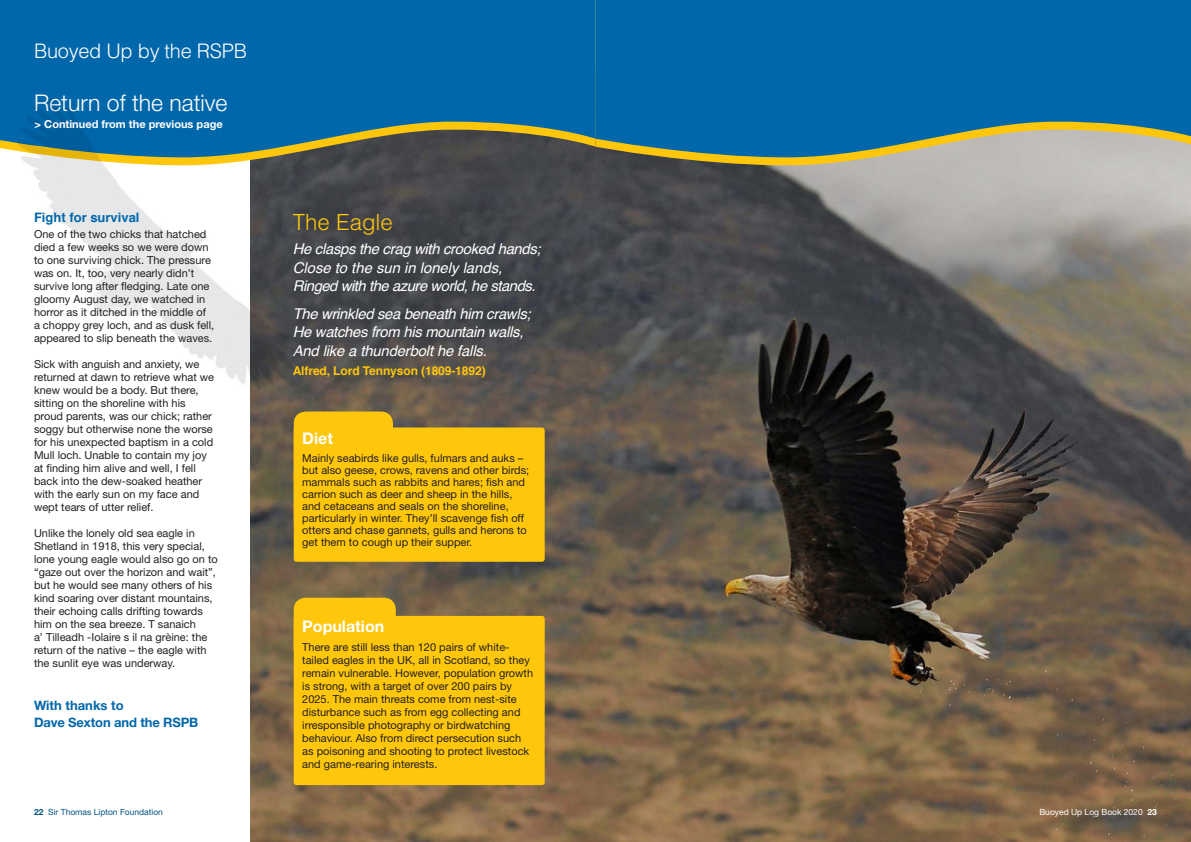
<style>
.page{position:relative;width:1191px;height:842px;background:#fff}
.page>*{position:absolute;margin:0;border:0;box-sizing:border-box;transform-origin:0 0}
.t1{font:300 23px "Helvetica Neue";color:#fff}
.t2{font:300 22.3px "Helvetica";color:#fec70c}
.t3{font:300 20px "Helvetica";letter-spacing:-.015em;color:#fff}
.t4{font:700 16px "Helvetica Neue";color:#fff}
.t5{font:italic 14.8px/18.5px "Helvetica";letter-spacing:-.02em;color:#fff}
.t6{font:700 13px/17px "Helvetica Neue";letter-spacing:-.01em;color:#0067aa}
.t7{font:700 13px "Helvetica";color:#0067aa}
.t8{font:700 12.1px "Helvetica";letter-spacing:-.01em;color:#fec70c}
.t9{font:11px/13px "Helvetica Neue";color:#231f20}
.t10{font:700 11px "Helvetica Neue";color:#fff}
.t11{font:8.5px "Helvetica Neue";color:#015381}
.t12{font:8.5px "Helvetica Neue";color:#fff}
.s1{font-weight:700}
</style>
<div class="page">
<img style="left:250px;top:165px;width:941px;height:677px">
<svg style="left:312px;top:157px;width:283px;height:8px;background:#45454a"></svg>
<svg style="left:595px;top:157px;width:596px;height:8px;background:#b6a87b"></svg>
<svg style="left:0;top:0;width:595px;height:157px;background:#0d679d"></svg>
<svg style="left:595px;top:0;width:596px;height:157px;background:#1670a4"></svg>
<div style="left:294px;top:598px;width:102px;height:65px;background:#fec70c;border-radius:12px"></div>
<div style="left:294px;top:616px;width:250px;height:169px;background:#fec70c;border-radius:3px"></div>
<div style="left:294px;top:411px;width:99px;height:122px;background:#fec70c;border-radius:12px"></div>
<div style="left:294px;top:427px;width:250px;height:135px;background:#fec70c;border-radius:3px"></div>
<img style="left:0;top:94px;width:312px;height:302px">
<h3 class="t3" style="left:34px;top:39px;width:214px">Buoyed Up by the RSPB</h3>
<h1 class="t1" style="left:34px;top:89px;width:195px">Return of the native</h1>
<p class="t10" style="left:35px;top:117px;width:190px">&gt; Continued from the previous page</p>
<p class="t7" style="left:34px;top:207px;width:107px">Fight for survival</p>
<p class="t9" style="left:34px;top:228px;width:182px">One of the two chicks that hatched died a few weeks so we were down to one surviving chick. The pressure was on. It, too, very nearly didn’t survive long after fledging. Late one gloomy August day, we watched in horror as it ditched in the middle of a choppy grey loch, and as dusk fell, appeared to slip beneath the waves.</p>
<p class="t9" style="left:34px;top:358px;width:182px">Sick with anguish and anxiety, we returned at dawn to retrieve what we knew would be a body. But there, sitting on the shoreline with his proud parents, was our chick; rather soggy but otherwise none the worse for his unexpected baptism in a cold Mull loch. Unable to contain my joy at finding him alive and well, I fell back into the dew-soaked heather with the early sun on my face and wept tears of utter relief.</p>
<p class="t9" style="left:34px;top:527px;width:185px">Unlike the lonely old sea eagle in Shetland in 1918, this very special, lone young eagle would also go on to “gaze out over the horizon and wait”, but he would see many others of his kind soaring over distant mountains, their echoing calls drifting towards him on the sea breeze. Tủsanaich<br>a’ Tilleadh -Iolaire sủil na grèine: the return of the native – the eagle with the sunlit eye was underway.</p>
<p class="t6" style="left:34px;top:697px;width:166px">With thanks to<br>Dave Sexton and the RSPB</p>
<h2 class="t2" style="left:293px;top:208px;width:102px">The Eagle</h2>
<h3 class="t5" style="left:293px;top:240px;width:249px">He clasps the crag with crooked hands;<br>Close to the sun in lonely lands,<br>Ringed with the azure world, he stands.</h3>
<h3 class="t5" style="left:293px;top:305px;width:239px">The wrinkled sea beneath him crawls;<br>He watches from his mountain walls,<br>And like a thunderbolt he falls.</h3>
<p class="t8" style="left:293px;top:360px;width:194px">Alfred, Lord Tennyson (1809-1892)</p>
<h3 class="t4" style="left:302px;top:428px;width:32px">Diet</h3>
<p class="t9" style="left:302px;top:451px;width:228px;line-height:12px">Mainly seabirds like gulls, fulmars and auks – but also geese, crows, ravens and other birds; mammals such as rabbits and hares; fish and carrion such as deer and sheep in the hills, and cetaceans and seals on the shoreline, particularly in winter. They’ll scavenge fish off otters and chase gannets, gulls and herons to get them to cough up their supper.</p>
<h3 class="t4" style="left:302px;top:617px;width:84px">Population</h3>
<p class="t9" style="left:302px;top:640px;width:232px">There are still less than 120 pairs of white&shy;tailed eagles in the UK, all in Scotland, so they remain vulnerable. However, population growth is strong, with a target of over 200 pairs by 2025. The main threats come from nest-site disturbance such as from egg collecting and irresponsible photography or birdwatching behaviour. Also from direct persecution such as poisoning and shooting to protect livestock and game-rearing interests.</p>
<p class="t11" style="left:34px;top:806px;width:130px"><span class="s1">22</span> Sir Thomas Lipton Foundation</p>
<p class="t12" style="left:1039px;top:806px;width:119px">Buoyed Up Log Book 2020 <span class="s1">23</span></p>
</div>
